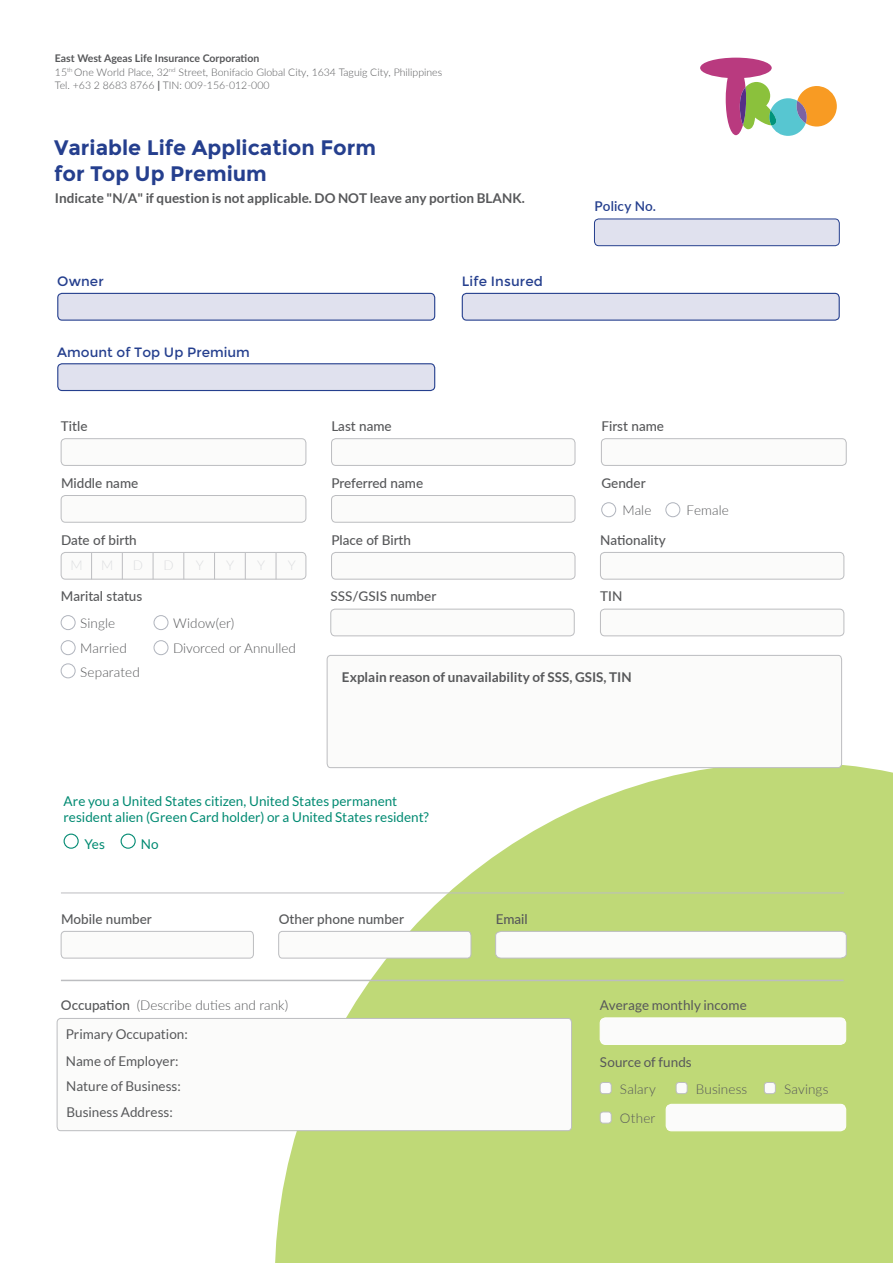
<style>
.page{position:relative;width:893px;height:1263px;background:#fff}
.page>*{position:absolute;margin:0;border:0;box-sizing:border-box;transform-origin:0 0}
.t1{font:700 21px/25.2px "Montserrat";color:#253f8e}
.t2{font:500 13.5px "Lato";color:#57585a}
.t3{font:300 13.5px/25px "Lato";letter-spacing:.005em;color:#57585a}
.t4{font:700 13.5px "Lato";color:#57585a}
.t5{font:13.5px/16.2px "Lato";color:#008a72}
.t6{font:13.5px/26.8px "Lato";color:#57585a}
.t7{font:13.5px "Montserrat";color:#253f8e}
.t8{font:600 13.5px "Lato";letter-spacing:.01em;color:#253f8e}
.t9{font:300 10.5px/13.5px "Lato";color:#57585a}
.s1{font-weight:700}
.s2{font-weight:500}
</style>
<div class="page">
<svg style="left:275px;top:762px;width:618px;height:501px;fill:#bfd977"></svg>
<svg style="left:700px;top:58px;width:137px;height:78px"></svg>
<div style="left:594px;top:219px;width:245px;height:27px;background:#e0e1ee;border-radius:4px"></div>
<div style="left:594px;top:219px;width:246px;height:27px;border:1px solid #253f8e;border-radius:4px"></div>
<div style="left:58px;top:293px;width:377px;height:27px;background:#e0e1ee;border-radius:4px"></div>
<div style="left:57px;top:293px;width:378px;height:28px;border:1px solid #253f8e;border-radius:4px"></div>
<div style="left:462px;top:293px;width:377px;height:27px;background:#e0e1ee;border-radius:4px"></div>
<div style="left:462px;top:293px;width:378px;height:28px;border:1px solid #253f8e;border-radius:4px"></div>
<div style="left:58px;top:364px;width:377px;height:26px;background:#e0e1ee;border-radius:4px"></div>
<div style="left:57px;top:363px;width:378px;height:28px;border:1px solid #253f8e;border-radius:4px"></div>
<div style="left:332px;top:439px;width:243px;height:26px;background:#fbfbfa;border-radius:4px"></div>
<div style="left:331px;top:438px;width:244px;height:28px;border:1px solid #bcbdc0;border-radius:4px"></div>
<div style="left:332px;top:495px;width:243px;height:27px;background:#fbfbfa;border-radius:4px"></div>
<div style="left:331px;top:495px;width:244px;height:27px;border:1px solid #bcbdc0;border-radius:4px"></div>
<div style="left:332px;top:552px;width:243px;height:27px;background:#fbfbfa;border-radius:4px"></div>
<div style="left:331px;top:552px;width:244px;height:27px;border:1px solid #bcbdc0;border-radius:4px"></div>
<div style="left:600px;top:552px;width:244px;height:27px;background:#fbfbfa;border-radius:4px"></div>
<div style="left:600px;top:552px;width:244px;height:27px;border:1px solid #bcbdc0;border-radius:4px"></div>
<div style="left:600px;top:609px;width:244px;height:27px;background:#fbfbfa;border-radius:4px"></div>
<div style="left:600px;top:609px;width:244px;height:27px;border:1px solid #bcbdc0;border-radius:4px"></div>
<div style="left:331px;top:609px;width:243px;height:27px;background:#fbfbfa;border-radius:4px"></div>
<div style="left:331px;top:609px;width:243px;height:27px;border:1px solid #bcbdc0;border-radius:4px"></div>
<div style="left:601px;top:439px;width:245px;height:26px;background:#fbfbfa;border-radius:4px"></div>
<div style="left:601px;top:438px;width:245px;height:28px;border:1px solid #bcbdc0;border-radius:4px"></div>
<div style="left:61px;top:439px;width:245px;height:26px;background:#fbfbfa;border-radius:4px"></div>
<div style="left:61px;top:438px;width:245px;height:28px;border:1px solid #bcbdc0;border-radius:4px"></div>
<svg style="left:61px;top:931px;width:193px;height:27px"></svg>
<svg style="left:278px;top:931px;width:193px;height:27px"></svg>
<svg style="left:495px;top:931px;width:352px;height:27px"></svg>
<div style="left:61px;top:495px;width:245px;height:27px;background:#fbfbfa;border-radius:4px"></div>
<div style="left:61px;top:495px;width:245px;height:27px;border:1px solid #bcbdc0;border-radius:4px"></div>
<div style="left:61px;top:552px;width:245px;height:27px;background:#fbfbfa;border-radius:4px"></div>
<div style="left:61px;top:552px;width:245px;height:27px;border:1px solid #bcbdc0;border-radius:4px"></div>
<svg style="left:57px;top:1018px;width:515px;height:113px"></svg>
<svg style="left:91px;top:553px;width:1px;height:26px"></svg>
<svg style="left:122px;top:553px;width:1px;height:26px"></svg>
<svg style="left:153px;top:553px;width:1px;height:26px"></svg>
<svg style="left:184px;top:553px;width:1px;height:26px"></svg>
<svg style="left:214px;top:553px;width:1px;height:26px"></svg>
<svg style="left:245px;top:553px;width:1px;height:26px"></svg>
<svg style="left:276px;top:553px;width:1px;height:26px"></svg>
<div style="left:601px;top:502px;width:15px;height:15px;border:1px solid #b0b4bd;border-radius:50%"></div>
<div style="left:666px;top:502px;width:14px;height:15px;border:1px solid #b0b4bd;border-radius:50%"></div>
<div style="left:61px;top:664px;width:14px;height:14px;border:1px solid #b0b4bd;border-radius:50%"></div>
<div style="left:61px;top:615px;width:14px;height:15px;border:1px solid #b0b4bd;border-radius:50%"></div>
<div style="left:61px;top:640px;width:14px;height:15px;border:1px solid #b0b4bd;border-radius:50%"></div>
<div style="left:154px;top:615px;width:14px;height:15px;border:1px solid #b0b4bd;border-radius:50%"></div>
<div style="left:154px;top:640px;width:14px;height:15px;border:1px solid #b0b4bd;border-radius:50%"></div>
<hr style="left:61px;top:893px;width:783px;height:1px;background:#bcbdc0">
<div style="left:600px;top:1018px;width:246px;height:26px;background:#fbfbfa;border-radius:5px"></div>
<div style="left:600px;top:1018px;width:246px;height:26px;border:1px solid #fff;border-radius:5px"></div>
<div style="left:666px;top:1104px;width:180px;height:27px;background:#fbfbfa;border-radius:5px"></div>
<div style="left:666px;top:1104px;width:180px;height:27px;border:1px solid #fff;border-radius:5px"></div>
<div style="left:600px;top:1082px;width:11px;height:12px;background:#fbfbfa;border-radius:3px"></div>
<div style="left:600px;top:1082px;width:11px;height:12px;border:1px solid #bcbdc0;border-radius:3px"></div>
<div style="left:764px;top:1082px;width:11px;height:12px;background:#fbfbfa;border-radius:3px"></div>
<div style="left:764px;top:1082px;width:12px;height:12px;border:1px solid #bcbdc0;border-radius:3px"></div>
<div style="left:676px;top:1082px;width:11px;height:12px;background:#fbfbfa;border-radius:3px"></div>
<div style="left:676px;top:1082px;width:11px;height:12px;border:1px solid #bcbdc0;border-radius:3px"></div>
<div style="left:600px;top:1112px;width:11px;height:11px;background:#fbfbfa;border-radius:3px"></div>
<div style="left:600px;top:1112px;width:11px;height:11px;border:1px solid #bcbdc0;border-radius:3px"></div>
<div style="left:64px;top:833px;width:15px;height:16px;border:1px solid #008a72;border-radius:50%"></div>
<div style="left:121px;top:833px;width:15px;height:16px;border:1px solid #008a72;border-radius:50%"></div>
<hr style="left:61px;top:980px;width:783px;height:1px;background:#bcbdc0">
<svg style="left:327px;top:655px;width:515px;height:113px"></svg>
<p class="t9" style="left:55px;top:52px;width:389px"><span class="s1">East West Ageas Life Insurance Corporation<br></span>15<sup>th</sup> One World Place, 32<sup>nd</sup> Street, Bonifacio Global City, 1634 Taguig City, Philippines<br>Tel. +63 2 8683 8766 <span class="s1">|</span> TIN: 009-156-012-000</p>
<h1 class="t1" style="left:54px;top:135px;width:324px">Variable Life Application Form for Top Up Premium</h1>
<p class="t4" style="left:55px;top:190px;width:471px">Indicate "N/A" if question is not applicable. DO NOT leave any portion BLANK.</p>
<p class="t7" style="left:57px;top:274px;width:48px">Owner</p>
<p class="t7" style="left:462px;top:274px;width:83px">Life Insured</p>
<p class="t7" style="left:57px;top:344px;width:194px">Amount of Top Up Premium</p>
<p class="t2" style="left:61px;top:416px;width:28px">Title</p>
<p class="t2" style="left:61px;top:473px;width:79px">Middle name</p>
<p class="t2" style="left:331px;top:416px;width:62px">Last name</p>
<p class="t2" style="left:331px;top:473px;width:93px">Preferred name</p>
<p class="t8" style="left:595px;top:197px;width:63px">Policy No.</p>
<p class="t2" style="left:601px;top:416px;width:64px">First name</p>
<p class="t2" style="left:601px;top:473px;width:46px">Gender</p>
<p class="t3" style="left:622px;top:497px;width:31px">Male</p>
<p class="t3" style="left:686px;top:497px;width:44px">Female</p>
<p class="t2" style="left:61px;top:530px;width:77px">Date of birth</p>
<p class="t2" style="left:331px;top:530px;width:81px">Place of Birth</p>
<p class="t2" style="left:600px;top:530px;width:67px">Nationality</p>
<p class="t2" style="left:61px;top:587px;width:83px">Marital status</p>
<p class="t2" style="left:331px;top:587px;width:107px">SSS/GSIS number</p>
<p class="t2" style="left:600px;top:587px;width:24px">TIN</p>
<p class="t3" style="left:80px;top:610px;width:48px">Single<br>Married</p>
<p class="t3" style="left:173px;top:610px;width:124px">Widow(er)<br>Divorced or Annulled</p>
<p class="t3" style="left:80px;top:659px;width:61px">Separated</p>
<p class="t4" style="left:342px;top:669px;width:291px">Explain reason of unavailability of SSS, GSIS, TIN</p>
<p class="t5" style="left:64px;top:793px;width:367px">Are you a United States citizen, United States permanent resident alien (Green Card holder) or a United States resident?</p>
<p class="t5" style="left:85px;top:836px;width:22px">Yes</p>
<p class="t5" style="left:141px;top:836px;width:19px">No</p>
<p class="t2" style="left:61px;top:909px;width:92px">Mobile number</p>
<p class="t2" style="left:279px;top:909px;width:127px">Other phone number</p>
<p class="t2" style="left:496px;top:909px;width:34px">Email</p>
<p class="t3" style="left:61px;top:992px;width:229px"><span class="s2">Occupation</span> (Describe duties and rank)</p>
<p class="t6" style="left:66px;top:1020px;width:124px">Primary Occupation:<br>Name of Employer:</p>
<p class="t6" style="left:66px;top:1073px;width:116px;line-height:25.8px">Nature of Business:<br>Business Address:</p>
<p class="t6" style="left:600px;top:992px;width:148px">Average monthly income</p>
<p class="t6" style="left:600px;top:1048px;width:93px">Source of funds</p>
<p class="t3" style="left:620px;top:1076px;width:37px">Salary</p>
<p class="t3" style="left:696px;top:1076px;width:53px">Business</p>
<p class="t3" style="left:784px;top:1076px;width:46px">Savings</p>
<p class="t3" style="left:620px;top:1105px;width:37px">Other</p>
</div>
